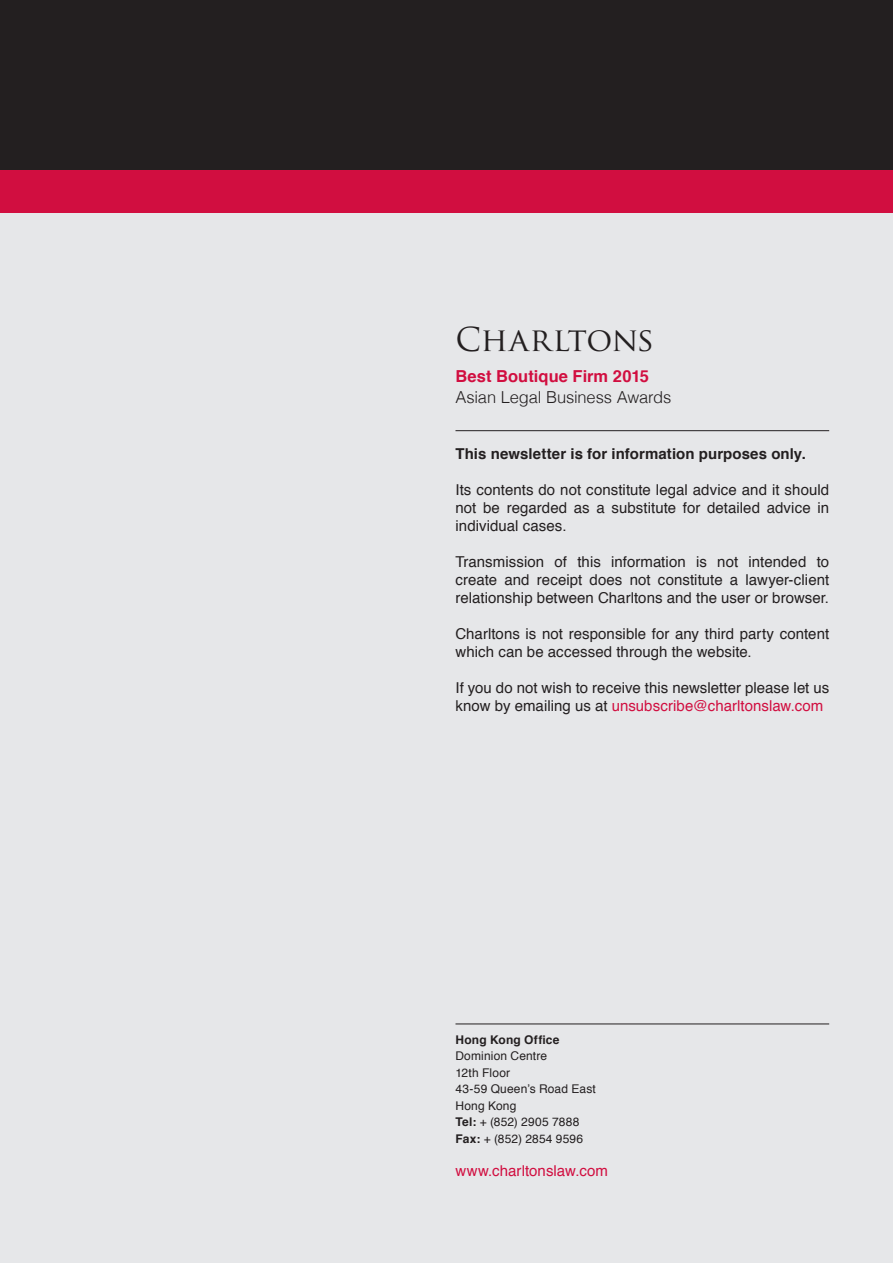
<style>
.page{position:relative;width:893px;height:1263px;background:#fff}
.page>*{position:absolute;margin:0;border:0;box-sizing:border-box;transform-origin:0 0}
.t1{font:32.1px "Trajan Pro";letter-spacing:-.02em;color:#231f20}
.t2{font:300 16.5px "Helvetica";letter-spacing:-.01em;color:#231f20}
.t3{font:700 16.5px "Helvetica";color:#d10e40}
.t4{font:15px/18px "Helvetica";letter-spacing:.005em;color:#231f20;text-align:justify}
.t5{font:700 15px "Helvetica";letter-spacing:.005em;color:#231f20}
.t6{font:15px "Helvetica";letter-spacing:.005em;color:#d10e40}
.t7{font:12px/16.5px "Helvetica";letter-spacing:.01em;color:#231f20}
.s1{color:#d10e40}
.s2{font-weight:700}
</style>
<div class="page">
<div style="left:0;top:213px;width:893px;height:1050px;background:#e6e7e9"></div>
<div style="left:0;top:0;width:893px;height:170px;background:#231f20"></div>
<div style="left:0;top:170px;width:893px;height:32px;background:#d10e40"></div>
<div style="left:0;top:197px;width:893px;height:16px;background:#d10e40"></div>
<hr style="left:455px;top:430px;width:374px;height:1px;background:#231f20">
<hr style="left:455px;top:1023px;width:374px;height:1px;background:#231f20">
<h1 class="t1" style="left:455px;top:319px;width:200px">CHARLTONS</h1>
<p class="t3" style="left:455px;top:363px;width:195px">Best Boutique Firm 2015</p>
<p class="t2" style="left:455px;top:383px;width:217px">Asian Legal Business Awards</p>
<p class="t5" style="left:455px;top:441px;width:352px">This newsletter is for information purposes only.</p>
<p class="t4" style="left:455px;top:481px;width:375px">Its contents do not constitute legal advice and it should not be regarded as a substitute for detailed advice in individual cases.</p>
<p class="t4" style="left:455px;top:553px;width:375px">Transmission of this information is not intended to create and receipt does not constitute a lawyer-client relationship between Charltons and the user or browser.</p>
<p class="t4" style="left:455px;top:625px;width:375px">Charltons is not responsible for any third party content which can be accessed through the website.</p>
<p class="t4" style="left:455px;top:679px;width:375px">If you do not wish to receive this newsletter please let us know by emailing us at <span class="s1">unsubscribe@charltonslaw.com</span></p>
<p class="t7" style="left:455px;top:1031px;width:142px"><span class="s2">Hong Kong Office<br></span>Dominion Centre<br>12th Floor<br>43-59 Queen’s Road East</p>
<p class="t7" style="left:455px;top:1097px;width:62px">Hong Kong</p>
<p class="t7" style="left:455px;top:1114px;width:125px"><span class="s2">Tel:</span> + (852) 2905 7888</p>
<p class="t7" style="left:455px;top:1130px;width:129px"><span class="s2">Fax:</span> + (852) 2854 9596</p>
<p class="t6" style="left:455px;top:1159px;width:154px">www.charltonslaw.com</p>
</div>
